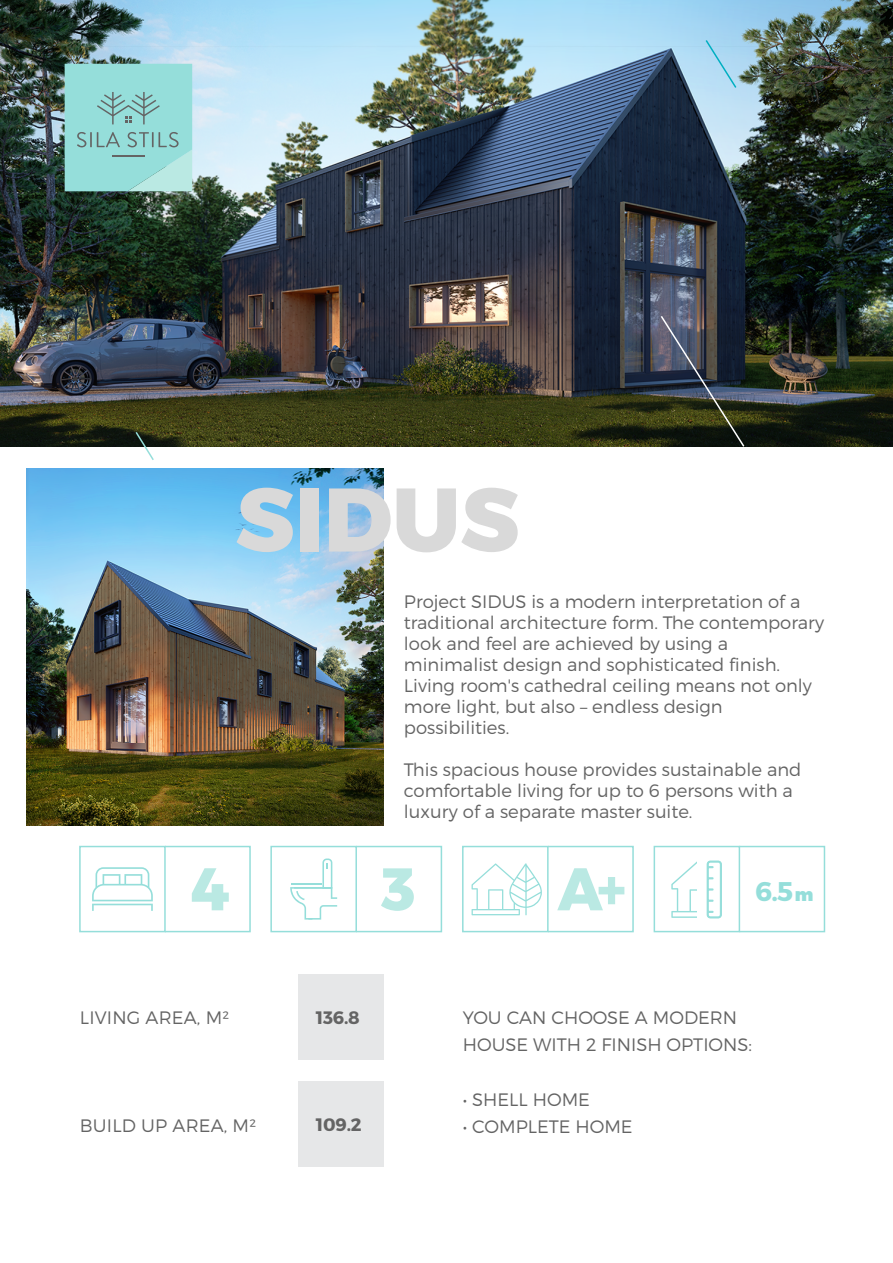
<style>
.page{position:relative;width:893px;height:1263px;background:#fff}
.page>*{position:absolute;margin:0;border:0;box-sizing:border-box;transform-origin:0 0}
.t1{font:800 90px "Montserrat";color:#d9d9d9}
.t2{font:800 60px "Montserrat";color:#bae9e3}
.t3{font:800 60px "Montserrat";color:#bae9e3;scale:.95 1}
.t4{font:700 27px "Montserrat";color:#95deda}
.t5{font:300 18px/21px "Montserrat";color:#646464}
.t6{font:700 18px "Montserrat";letter-spacing:-.01em;color:#646464}
.s1{font-weight:900;font-size:18px}
</style>
<div class="page">
<img style="left:0;top:0;width:893px;height:446px">
<img style="left:26px;top:468px;width:357px;height:357px">
<svg style="left:65px;top:64px;width:127px;height:127px;background:#95d9d5"></svg>
<hr style="left:112px;top:155px;width:33px;height:1px;background:#646464">
<img style="left:659px;top:314px;width:87px;height:133px">
<svg style="left:704px;top:38px;width:34px;height:52px;background:#a8d8f1"></svg>
<svg style="left:134px;top:430px;width:21px;height:30px"></svg>
<div style="left:462px;top:846px;width:87px;height:86px;border:2px solid #95deda"></div>
<div style="left:547px;top:846px;width:87px;height:86px;border:2px solid #95deda"></div>
<svg style="left:92px;top:867px;width:61px;height:44px"></svg>
<div style="left:79px;top:846px;width:87px;height:86px;border:2px solid #95deda"></div>
<div style="left:164px;top:846px;width:87px;height:86px;border:2px solid #95deda"></div>
<div style="left:299px;top:974px;width:85px;height:85px;background:#e6e7e8"></div>
<div style="left:299px;top:1081px;width:85px;height:85px;background:#e6e7e8"></div>
<div style="left:654px;top:846px;width:86px;height:86px;border:2px solid #95deda"></div>
<div style="left:739px;top:846px;width:86px;height:86px;border:2px solid #95deda"></div>
<svg style="left:671px;top:861px;width:51px;height:57px"></svg>
<svg style="left:472px;top:863px;width:70px;height:52px"></svg>
<svg style="left:290px;top:858px;width:47px;height:61px"></svg>
<div style="left:270px;top:846px;width:87px;height:86px;border:2px solid #95deda"></div>
<div style="left:356px;top:846px;width:86px;height:86px;border:2px solid #95deda"></div>
<h1 class="t1" style="left:235px;top:463px;width:285px">SIDUS</h1>
<p class="t5" style="left:404px;top:591px;width:422px">Project SIDUS is a modern interpretation of a traditional architecture form. The contemporary look and feel are achieved by using a minimalist design and sophisticated finish.<br>Living room's cathedral ceiling means not only more light, but also – endless design possibilities.</p>
<p class="t5" style="left:404px;top:759px;width:399px">This spacious house provides sustainable and comfortable living for up to 6 persons with a luxury of a separate master suite.</p>
<h2 class="t2" style="left:190px;top:852px;width:40px">4</h2>
<h2 class="t2" style="left:381px;top:852px;width:36px">3</h2>
<h2 class="t3" style="left:558px;top:852px;width:74px">A+</h2>
<h3 class="t4" style="left:755px;top:875px;width:60px">6.5<span class="s1">m</span></h3>
<p class="t5" style="left:80px;top:1007px;width:151px">LIVING AREA, M2</p>
<p class="t5" style="left:80px;top:1115px;width:178px">BUILD UP AREA, M2</p>
<p class="t6" style="left:316px;top:1006px;width:46px">136.8</p>
<p class="t6" style="left:316px;top:1113px;width:47px">109.2</p>
<p class="t5" style="left:463px;top:1004px;width:291px;line-height:27px">YOU CAN CHOOSE A MODERN<br>HOUSE WITH 2 FINISH OPTIONS:</p>
<p class="t5" style="left:463px;top:1088px;width:129px">• SHELL HOME</p>
<p class="t5" style="left:463px;top:1115px;width:171px">• COMPLETE HOME</p>
</div>
